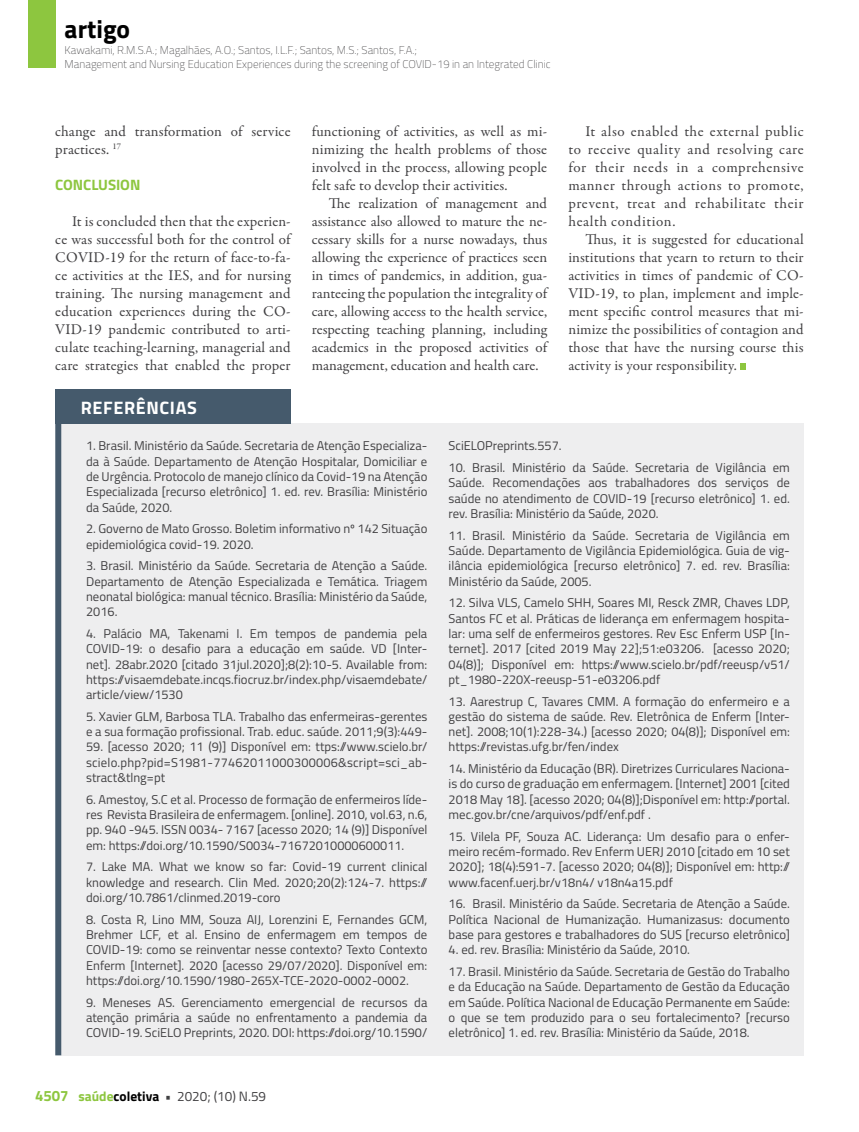
<style>
.page{position:relative;width:859px;height:1132px;background:#fff}
.page>*{position:absolute;margin:0;border:0;box-sizing:border-box;transform-origin:0 0}
.t1{font:700 25.5px "Titillium";color:#000}
.t2{font:700 18px "Titillium";letter-spacing:.035em;color:#fff}
.t3{font:15px/18px "Garamond Premr Pro";letter-spacing:.01em;color:#414042;text-align:justify}
.t4{font:700 15px "Titillium";letter-spacing:-.005em;color:#8dc63f}
.t5{font:13.5px "Titillium";color:#414042}
.t6{font:12.75px/15.3px "Titillium";color:#414042;text-align:justify}
.t7{font:100 11.25px/13.5px "Titillium";color:#414042}
.s1{font-weight:700;font-size:15px;color:#8dc63f}
.s2{font-weight:700;color:#8dc63f}
.s3{font-weight:700;color:#000}
.s4{font-weight:700}
</style>
<div class="page">
<div style="left:28px;top:0;width:27px;height:68px;background:#8dc63f"></div>
<div style="left:740px;top:363px;width:6px;height:7px;background:#8dc63f"></div>
<div style="left:61px;top:422px;width:743px;height:632px;background:#eeeeef"></div>
<div style="left:55px;top:388px;width:236px;height:35px;background:#455a6c"></div>
<div style="left:55px;top:405px;width:6px;height:649px;background:#455a6c"></div>
<h1 class="t1" style="left:65px;top:10px;width:67px">artigo</h1>
<p class="t7" style="left:65px;top:43px;width:488px">Kawakami, R.M.S.A.; Magalhães, A.O.; Santos, I.L.F.; Santos, M.S.; Santos, F.A.;<br>Management and Nursing Education Experiences during the screening of COVID-19 in an Integrated Clinic</p>
<p class="t3" style="left:55px;top:122px;width:237px">change and transformation of service practices. <sup>17</sup></p>
<p class="t4" style="left:55px;top:173px;width:87px">CONCLUSION</p>
<p class="t3" style="left:55px;top:212px;width:237px;text-indent:17px">It is concluded then that the experien&shy;ce was successful both for the control of COVID-19 for the return of face-to-fa&shy;ce activities at the IES, and for nursing training. The nursing management and education experiences during the CO-VID-19 pandemic contributed to arti&shy;culate teaching-learning, managerial and care strategies that enabled the proper</p>
<p class="t3" style="left:312px;top:122px;width:237px">functioning of activities, as well as mi&shy;nimizing the health problems of those involved in the process, allowing people felt safe to develop their activities.</p>
<p class="t3" style="left:312px;top:194px;width:237px;text-indent:17px">The realization of management and assistance also allowed to mature the ne&shy;cessary skills for a nurse nowadays, thus allowing the experience of practices seen in times of pandemics, in addition, gua&shy;ranteeing the population the integrality of care, allowing access to the health service, respecting teaching planning, including academics in the proposed activities of management, education and health care.</p>
<p class="t3" style="left:568px;top:122px;width:237px;text-indent:17px">It also enabled the external public to receive quality and resolving care for their needs in a comprehensive manner through actions to promote, prevent, treat and rehabilitate their health condition.</p>
<p class="t3" style="left:568px;top:230px;width:237px;text-indent:17px">Thus, it is suggested for educational institutions that yearn to return to their activities in times of pandemic of CO-VID-19, to plan, implement and imple&shy;ment specific control measures that mi&shy;nimize the possibilities of contagion and those that have the nursing course this activity is your responsibility.</p>
<h2 class="t2" style="left:81px;top:394px;width:117px">REFERÊNCIAS</h2>
<p class="t6" style="left:86px;top:437px;width:343px">1. Brasil. Ministério da Saúde. Secretaria de Atenção Especializa&shy;da à Saúde. Departamento de Atenção Hospitalar, Domiciliar e de Urgência. Protocolo de manejo clínico da Covid-19 na Atenção Especializada [recurso eletrônico] 1. ed. rev. Brasília: Ministério da Saúde, 2020.</p>
<p class="t6" style="left:86px;top:520px;width:343px">2. Governo de Mato Grosso. Boletim informativo nº 142 Situação epidemiológica covid-19. 2020.</p>
<p class="t6" style="left:86px;top:557px;width:343px">3. Brasil. Ministério da Saúde. Secretaria de Atenção a Saúde.<br>Departamento de Atenção Especializada e Temática. Triagem neonatal biológica: manual técnico. Brasília: Ministério da Saúde, 2016.</p>
<p class="t6" style="left:86px;top:625px;width:343px">4. Palácio MA, Takenami I. Em tempos de pandemia pela COVID-19: o desafio para a educação em saúde. VD [Inter&shy;net]. 28abr.2020 [citado 31jul.2020];8(2):10-5. Available from: https://visaemdebate.incqs.fiocruz.br/index.php/visaemdebate/ article/view/1530</p>
<p class="t6" style="left:86px;top:707px;width:343px">5. Xavier GLM, Barbosa TLA. Trabalho das enfermeiras-gerentes e a sua formação profissional. Trab. educ. saúde. 2011;9(3):449-</p>
<p class="t6" style="left:86px;top:738px;width:343px">59. [acesso 2020; 11 (9)] Disponível em: ttps://www.scielo.br/ scielo.php?pid=S1981-77462011000300006&amp;script=sci_ab&shy;stract&amp;tlng=pt</p>
<p class="t6" style="left:86px;top:790px;width:343px">6. Amestoy, S.C et al. Processo de formação de enfermeiros líde&shy;res Revista Brasileira de enfermagem. [online]. 2010, vol.63, n.6, pp. 940 -945. ISSN 0034- 7167 [acesso 2020; 14 (9)] Disponível em: https://doi.org/10.1590/S0034-71672010000600011.</p>
<p class="t6" style="left:86px;top:858px;width:343px">7. Lake MA. What we know so far: Covid-19 current clinical knowledge and research. Clin Med. 2020;20(2):124-7. https:// doi.org/10.7861/clinmed.2019-coro</p>
<p class="t6" style="left:86px;top:910px;width:343px">8. Costa R, Lino MM, Souza AIJ, Lorenzini E, Fernandes GCM, Brehmer LCF, et al. Ensino de enfermagem em tempos de COVID-19: como se reinventar nesse contexto? Texto Contexto Enferm [Internet]. 2020 [acesso 29/07/2020]. Disponível em: https://doi.org/10.1590/1980-265X-TCE-2020-0002-0002.</p>
<p class="t6" style="left:86px;top:993px;width:343px">9. Meneses AS. Gerenciamento emergencial de recursos da atenção primária a saúde no enfrentamento a pandemia da COVID-19. SciELO Preprints, 2020. DOI: https://doi.org/10.1590/</p>
<p class="t5" style="left:35px;top:1086px;width:233px"><span class="s1">4507</span> <span class="s2">saúde</span><span class="s3">coletiva</span> <span class="s4">•</span> 2020; (10) N.59</p>
<p class="t6" style="left:449px;top:437px;width:114px">SciELOPreprints.557.</p>
<p class="t6" style="left:449px;top:459px;width:343px">10. Brasil. Ministério da Saúde. Secretaria de Vigilância em Saúde. Recomendações aos trabalhadores dos serviços de saúde no atendimento de COVID-19 [recurso eletrônico] 1. ed. rev. Brasília: Ministério da Saúde, 2020.</p>
<p class="t6" style="left:449px;top:526px;width:343px">11. Brasil. Ministério da Saúde. Secretaria de Vigilância em Saúde. Departamento de Vigilância Epidemiológica. Guia de vig&shy;ilância epidemiológica [recurso eletrônico] 7. ed. rev. Brasília:<br>Ministério da Saúde, 2005.</p>
<p class="t6" style="left:449px;top:594px;width:343px">12. Silva VLS, Camelo SHH, Soares MI, Resck ZMR, Chaves LDP, Santos FC et al. Práticas de liderança em enfermagem hospita&shy;lar: uma self de enfermeiros gestores. Rev Esc Enferm USP [In&shy;ternet]. 2017 [cited 2019 May 22];51:e03206. [acesso 2020; 04(8)]; Disponível em: https://www.scielo.br/pdf/reeusp/v51/ pt_1980-220X-reeusp-51-e03206.pdf</p>
<p class="t6" style="left:449px;top:692px;width:343px">13. Aarestrup C, Tavares CMM. A formação do enfermeiro e a gestão do sistema de saúde. Rev. Eletrônica de Enferm [Inter&shy;net]. 2008;10(1):228-34.) [acesso 2020; 04(8)]; Disponível em: https://revistas.ufg.br/fen/index</p>
<p class="t6" style="left:449px;top:760px;width:343px">14. Ministério da Educação (BR). Diretrizes Curriculares Naciona&shy;is do curso de graduação em enfermagem. [Internet] 2001 [cited 2018 May 18]. [acesso 2020; 04(8)];Disponível em: http://portal. mec.gov.br/cne/arquivos/pdf/enf.pdf .</p>
<p class="t6" style="left:449px;top:827px;width:343px">15. Vilela PF, Souza AC. Liderança: Um desafio para o enfer&shy;meiro recém-formado. Rev Enferm UERJ 2010 [citado em 10 set 2020]; 18(4):591-7. [acesso 2020; 04(8)]; Disponível em: http:// www.facenf.uerj.br/v18n4/ v18n4a15.pdf</p>
<p class="t6" style="left:449px;top:895px;width:343px">16. Brasil. Ministério da Saúde. Secretaria de Atenção a Saúde.<br>Política Nacional de Humanização. Humanizasus: documento base para gestores e trabalhadores do SUS [recurso eletrônico]</p>
<p class="t6" style="left:449px;top:941px;width:243px">4. ed. rev. Brasília: Ministério da Saúde, 2010.</p>
<p class="t6" style="left:449px;top:962px;width:343px">17. Brasil. Ministério da Saúde. Secretaria de Gestão do Trabalho e da Educação na Saúde. Departamento de Gestão da Educação em Saúde. Política Nacional de Educação Permanente em Saúde: o que se tem produzido para o seu fortalecimento? [recurso eletrônico] 1. ed. rev. Brasília: Ministério da Saúde, 2018.</p>
</div>
